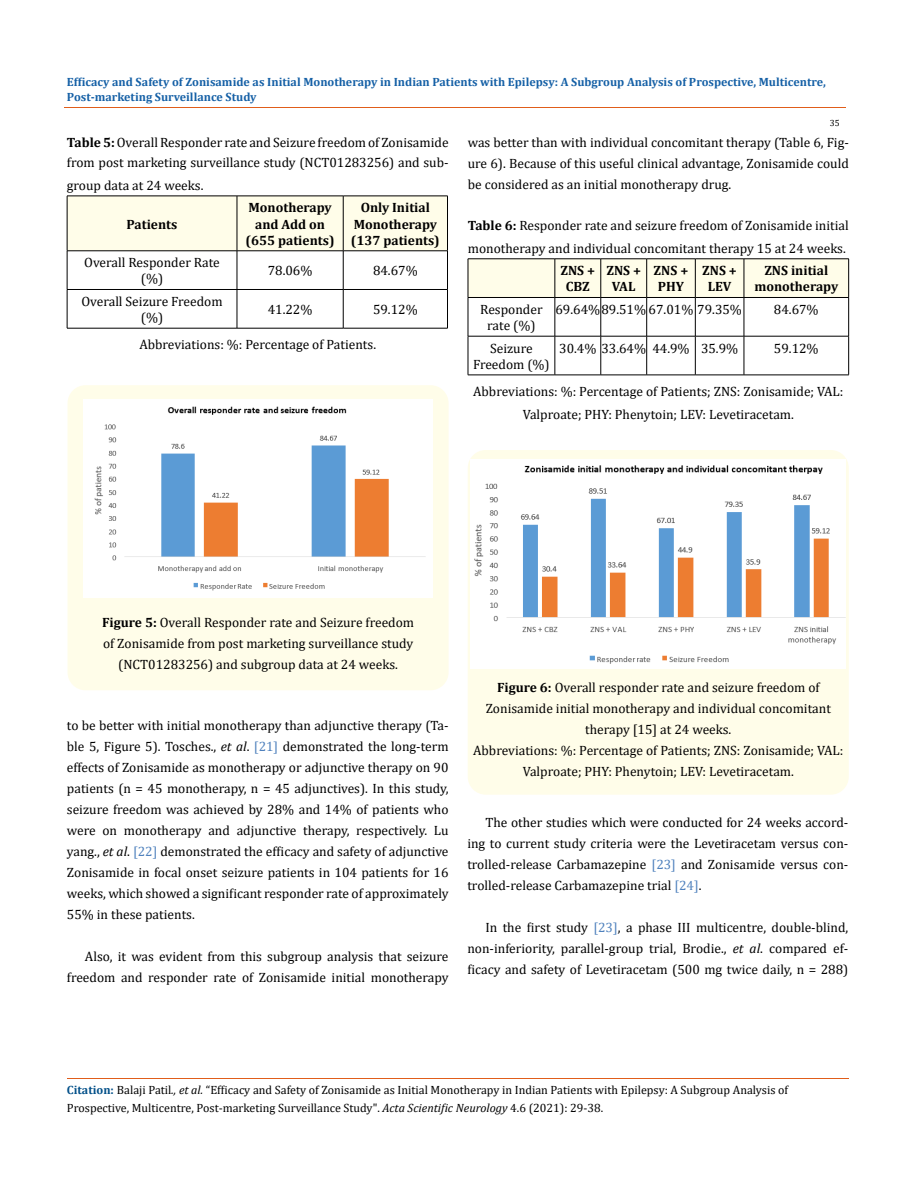
<style>
.page{position:relative;width:917px;height:1188px;background:#fff}
.page>*{position:absolute;margin:0;border:0;box-sizing:border-box;transform-origin:0 0}
.t1{font:13.5px/21px "Cambria";color:#000;text-align:center}
.t2{font:700 13.5px/16.2px "Cambria";color:#000;text-align:center}
.t3{font:12px/18px "Cambria";color:#000}
.t4{font:700 12px/15px "Cambria";color:#1560a6}
.t5{font:9px "Cambria";color:#000}
.s1{font-weight:700}
.s2{font-style:italic}
.s3{color:#4f81bd}
.s4{font-weight:700;color:#035089}
</style>
<div class="page">
<hr style="left:64px;top:108px;width:781px;height:1px;background:#e05d1a">
<hr style="left:67px;top:1078px;width:781px;height:1px;background:#e05d1a">
<div style="left:68px;top:385px;width:380px;height:305px;background:#fffde9;border-radius:18px"></div>
<div style="left:68px;top:197px;width:379px;height:54px;background:#fffde9"></div>
<hr style="left:67px;top:196px;width:170px;height:1px;background:#000">
<hr style="left:67px;top:196px;width:1px;height:55px;background:#000">
<hr style="left:237px;top:196px;width:106px;height:1px;background:#000">
<hr style="left:237px;top:196px;width:1px;height:55px;background:#000">
<hr style="left:343px;top:196px;width:104px;height:1px;background:#000">
<hr style="left:343px;top:196px;width:1px;height:55px;background:#000">
<hr style="left:447px;top:196px;width:1px;height:55px;background:#000">
<hr style="left:67px;top:251px;width:170px;height:1px;background:#000">
<hr style="left:67px;top:251px;width:1px;height:38px;background:#000">
<hr style="left:237px;top:251px;width:106px;height:1px;background:#000">
<hr style="left:237px;top:251px;width:1px;height:38px;background:#000">
<hr style="left:343px;top:251px;width:104px;height:1px;background:#000">
<hr style="left:343px;top:251px;width:1px;height:38px;background:#000">
<hr style="left:447px;top:251px;width:1px;height:38px;background:#000">
<hr style="left:67px;top:289px;width:170px;height:1px;background:#000">
<hr style="left:67px;top:290px;width:1px;height:38px;background:#000">
<hr style="left:237px;top:289px;width:106px;height:1px;background:#000">
<hr style="left:237px;top:290px;width:1px;height:38px;background:#000">
<hr style="left:343px;top:289px;width:104px;height:1px;background:#000">
<hr style="left:343px;top:290px;width:1px;height:38px;background:#000">
<hr style="left:447px;top:290px;width:1px;height:38px;background:#000">
<hr style="left:67px;top:328px;width:170px;height:1px;background:#000">
<hr style="left:237px;top:328px;width:106px;height:1px;background:#000">
<hr style="left:343px;top:328px;width:104px;height:1px;background:#000">
<img style="left:84px;top:399px;width:348px;height:199px">
<div style="left:468px;top:260px;width:380px;height:37px;background:#fffde9"></div>
<hr style="left:468px;top:259px;width:87px;height:1px;background:#000">
<hr style="left:467px;top:259px;width:1px;height:38px;background:#000">
<hr style="left:555px;top:259px;width:45px;height:1px;background:#000">
<hr style="left:554px;top:259px;width:1px;height:38px;background:#000">
<hr style="left:600px;top:259px;width:46px;height:1px;background:#000">
<hr style="left:600px;top:259px;width:1px;height:38px;background:#000">
<hr style="left:646px;top:259px;width:49px;height:1px;background:#000">
<hr style="left:646px;top:259px;width:1px;height:38px;background:#000">
<hr style="left:695px;top:259px;width:49px;height:1px;background:#000">
<hr style="left:695px;top:259px;width:1px;height:38px;background:#000">
<hr style="left:744px;top:259px;width:104px;height:1px;background:#000">
<hr style="left:743px;top:259px;width:1px;height:38px;background:#000">
<hr style="left:848px;top:259px;width:1px;height:38px;background:#000">
<hr style="left:468px;top:297px;width:87px;height:1px;background:#000">
<hr style="left:467px;top:298px;width:1px;height:38px;background:#000">
<hr style="left:555px;top:297px;width:45px;height:1px;background:#000">
<hr style="left:554px;top:298px;width:1px;height:38px;background:#000">
<hr style="left:600px;top:297px;width:46px;height:1px;background:#000">
<hr style="left:600px;top:298px;width:1px;height:38px;background:#000">
<hr style="left:646px;top:297px;width:49px;height:1px;background:#000">
<hr style="left:646px;top:298px;width:1px;height:38px;background:#000">
<hr style="left:695px;top:297px;width:49px;height:1px;background:#000">
<hr style="left:695px;top:298px;width:1px;height:38px;background:#000">
<hr style="left:744px;top:297px;width:104px;height:1px;background:#000">
<hr style="left:743px;top:298px;width:1px;height:38px;background:#000">
<hr style="left:848px;top:298px;width:1px;height:38px;background:#000">
<hr style="left:468px;top:336px;width:87px;height:1px;background:#000">
<hr style="left:467px;top:336px;width:1px;height:39px;background:#000">
<hr style="left:555px;top:336px;width:45px;height:1px;background:#000">
<hr style="left:554px;top:336px;width:1px;height:39px;background:#000">
<hr style="left:600px;top:336px;width:46px;height:1px;background:#000">
<hr style="left:600px;top:336px;width:1px;height:39px;background:#000">
<hr style="left:646px;top:336px;width:49px;height:1px;background:#000">
<hr style="left:646px;top:336px;width:1px;height:39px;background:#000">
<hr style="left:695px;top:336px;width:49px;height:1px;background:#000">
<hr style="left:695px;top:336px;width:1px;height:39px;background:#000">
<hr style="left:744px;top:336px;width:104px;height:1px;background:#000">
<hr style="left:743px;top:336px;width:1px;height:39px;background:#000">
<hr style="left:848px;top:336px;width:1px;height:39px;background:#000">
<hr style="left:468px;top:375px;width:87px;height:1px;background:#000">
<hr style="left:555px;top:375px;width:45px;height:1px;background:#000">
<hr style="left:600px;top:375px;width:46px;height:1px;background:#000">
<hr style="left:646px;top:375px;width:49px;height:1px;background:#000">
<hr style="left:695px;top:375px;width:49px;height:1px;background:#000">
<hr style="left:744px;top:375px;width:104px;height:1px;background:#000">
<div style="left:467px;top:450px;width:381px;height:345px;background:#fffde9;border-radius:18px"></div>
<img style="left:470px;top:460px;width:375px;height:209px">
<p class="t4" style="left:67px;top:74px;width:760px">Efficacy and Safety of Zonisamide as Initial Monotherapy in Indian Patients with Epilepsy: A Subgroup Analysis of Prospective, Multicentre,<br>Post-marketing Surveillance Study</p>
<p class="t1" style="left:67px;top:132px;width:383px;line-height:20.2px;text-align:left"><span class="s1">Table 5:</span> Overall Responder rate and Seizure freedom of Zonisamide from post marketing surveillance study (NCT01283256) and sub-</p>
<p class="t1" style="left:67px;top:175px;width:138px">group data at 24 weeks.</p>
<p class="t2" style="left:127px;top:215px;width:52px">Patients</p>
<p class="t2" style="left:246px;top:199px;width:90px">Monotherapy and Add on (655 patients)</p>
<p class="t2" style="left:351px;top:199px;width:90px">Only Initial<br>Monotherapy (137 patients)</p>
<p class="t1" style="left:84px;top:255px;width:137px;line-height:16.2px">Overall Responder Rate (%)</p>
<p class="t1" style="left:268px;top:260px;width:46px">78.06%</p>
<p class="t1" style="left:373px;top:260px;width:46px">84.67%</p>
<p class="t1" style="left:81px;top:293px;width:143px;line-height:16.2px">Overall Seizure Freedom (%)</p>
<p class="t1" style="left:268px;top:299px;width:46px">41.22%</p>
<p class="t1" style="left:373px;top:299px;width:46px">59.12%</p>
<p class="t1" style="left:139px;top:334px;width:238px">Abbreviations: %: Percentage of Patients.</p>
<p class="t5" style="left:829px;top:118px;width:11px">35</p>
<p class="t1" style="left:468px;top:132px;width:382px;text-align:justify">was better than with individual concomitant therapy (Table 6, Fig&shy;ure 6). Because of this useful clinical advantage, Zonisamide could be considered as an initial monotherapy drug.</p>
<p class="t1" style="left:468px;top:214px;width:382px;line-height:22.5px;text-align:left"><span class="s1">Table 6:</span> Responder rate and seizure freedom of Zonisamide initial monotherapy and individual concomitant therapy 15 at 24 weeks.</p>
<p class="t2" style="left:560px;top:262px;width:36px">ZNS +<br>CBZ</p>
<p class="t2" style="left:606px;top:262px;width:36px">ZNS +<br>VAL</p>
<p class="t2" style="left:653px;top:262px;width:36px">ZNS +<br>PHY</p>
<p class="t2" style="left:702px;top:262px;width:36px">ZNS +<br>LEV</p>
<p class="t2" style="left:754px;top:262px;width:85px">ZNS initial monotherapy</p>
<p class="t1" style="left:480px;top:301px;width:64px;line-height:16.2px">Responder rate (%)</p>
<p class="t1" style="left:555px;top:299px;width:188px">69.64%89.51% 67.01% 79.35%</p>
<p class="t1" style="left:774px;top:299px;width:46px">84.67%</p>
<p class="t1" style="left:473px;top:340px;width:78px;line-height:16.2px">Seizure<br>Freedom (%)</p>
<p class="t1" style="left:559px;top:338px;width:180px">30.4% 33.64% 44.9% 35.9%</p>
<p class="t1" style="left:774px;top:338px;width:46px">59.12%</p>
<p class="t1" style="left:473px;top:380px;width:371px;line-height:22.5px">Abbreviations: %: Percentage of Patients; ZNS: Zonisamide; VAL:<br>Valproate; PHY: Phenytoin; LEV: Levetiracetam.</p>
<p class="t1" style="left:102px;top:612px;width:313px"><span class="s1">Figure 5:</span> Overall Responder rate and Seizure freedom of Zonisamide from post marketing surveillance study (NCT01283256) and subgroup data at 24 weeks.</p>
<p class="t1" style="left:67px;top:714px;width:383px;text-align:justify">to be better with initial monotherapy than adjunctive therapy (Ta&shy;ble 5, Figure 5). Tosches., <span class="s2">et al</span>. <span class="s3">[21]</span> demonstrated the long-term effects of Zonisamide as monotherapy or adjunctive therapy on 90 patients (n = 45 monotherapy, n = 45 adjunctives). In this study, seizure freedom was achieved by 28% and 14% of patients who were on monotherapy and adjunctive therapy, respectively. Lu yang., <span class="s2">et al</span>. <span class="s3">[22]</span> demonstrated the efficacy and safety of adjunctive Zonisamide in focal onset seizure patients in 104 patients for 16 weeks, which showed a significant responder rate of approximately 55% in these patients.</p>
<p class="t1" style="left:67px;top:945px;width:383px;text-align:right">Also, it was evident from this subgroup analysis that seizure freedom and responder rate of Zonisamide initial monotherapy</p>
<p class="t1" style="left:473px;top:676px;width:371px"><span class="s1">Figure 6:</span> Overall responder rate and seizure freedom of Zonisamide initial monotherapy and individual concomitant therapy [15] at 24 weeks.<br>Abbreviations: %: Percentage of Patients; ZNS: Zonisamide; VAL:<br>Valproate; PHY: Phenytoin; LEV: Levetiracetam.</p>
<p class="t1" style="left:467px;top:812px;width:382px;text-align:justify;text-indent:18px">The other studies which were conducted for 24 weeks accord&shy;ing to current study criteria were the Levetiracetam versus con&shy;trolled-release Carbamazepine <span class="s3">[23]</span> and Zonisamide versus con&shy;trolled-release Carbamazepine trial <span class="s3">[24]</span>.</p>
<p class="t1" style="left:467px;top:917px;width:382px;text-align:justify;text-indent:18px">In the first study <span class="s3">[23]</span>, a phase III multicentre, double-blind, non-inferiority, parallel-group trial, Brodie., <span class="s2">et al</span>. compared ef&shy;ficacy and safety of Levetiracetam (500 mg twice daily, n = 288)</p>
<p class="t3" style="left:67px;top:1081px;width:722px"><span class="s4">Citation:</span> Balaji Patil<span class="s2">., et al.</span> “Efficacy and Safety of Zonisamide as Initial Monotherapy in Indian Patients with Epilepsy: A Subgroup Analysis of<br>Prospective, Multicentre, Post-marketing Surveillance Study". <span class="s2">Acta Scientific Neurology</span> 4.6 (2021): 29-38.</p>
</div>
